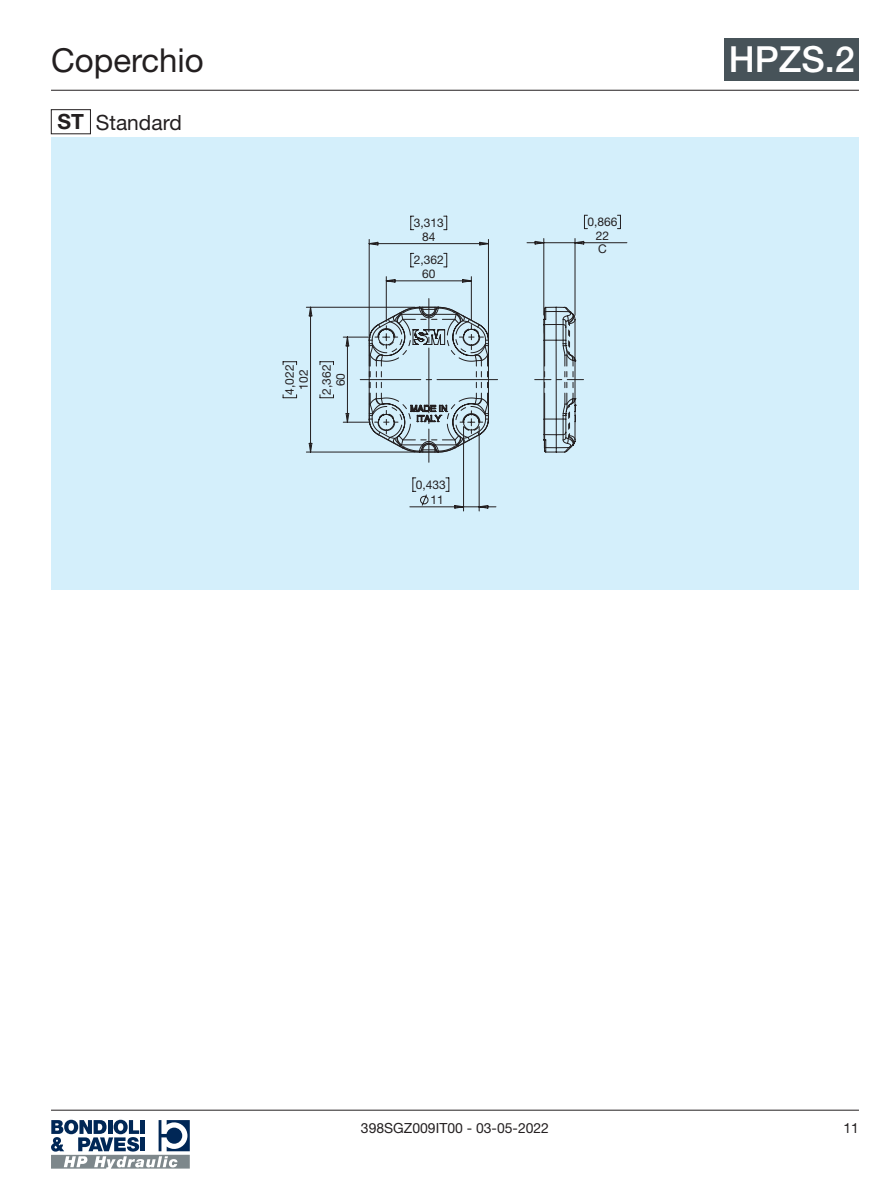
<style>
.page{position:relative;width:893px;height:1191px;background:#fff}
.page>*{position:absolute;margin:0;border:0;box-sizing:border-box;transform-origin:0 0}
.t1{font:500 36px "Helvetica Neue LT Std";color:#fff}
.t2{font:33px "Helvetica Neue LT Std";color:#231f20}
.t3{font:21px "Helvetica Neue LT Std";color:#231f20}
.t4{font:13.95px "Helvetica Neue LT Std";color:#231f20}
.t5{font:12px/14px "Helvetica Neue LT Std";color:#231f20;text-align:center}
.s1{font-weight:700}
</style>
<div class="page">
<hr style="left:51px;top:90px;width:808px;height:1px;background:#231f20">
<hr style="left:51px;top:1109px;width:808px;height:1px;background:#231f20">
<svg style="left:51px;top:1119px;width:139px;height:49px"></svg>
<div style="left:724px;top:38px;width:135px;height:43px;background:#475359"></div>
<div style="left:51px;top:109px;width:40px;height:25px;border:1px solid #231f20"></div>
<div style="left:51px;top:137px;width:808px;height:452px;background:#d4effb"></div>
<svg style="left:283px;top:216px;width:215px;height:295px"></svg>
<svg style="left:527px;top:215px;width:100px;height:238px"></svg>
<h2 class="t2" style="left:51px;top:41px;width:154px">Coperchio</h2>
<h1 class="t1" style="left:729px;top:38px;width:128px">HPZS.2</h1>
<h3 class="t3" style="left:58px;top:110px;width:126px"><span class="s1">ST</span> Standard</h3>
<p class="t5" style="left:283px;top:394px;width:31px;rotate:-90deg">4,022<br>102</p>
<p class="t5" style="left:319px;top:394px;width:31px;rotate:-90deg">2,362<br>60</p>
<p class="t5" style="left:414px;top:215px;width:31px">3,313<br>84</p>
<p class="t5" style="left:414px;top:253px;width:31px">2,362<br>60</p>
<p class="t5" style="left:416px;top:476px;width:31px;line-height:15.5px;text-align:right">0,433<br>11</p>
<p class="t5" style="left:588px;top:215px;width:32px">0,866<br>22<br>C</p>
<p class="t4" style="left:361px;top:1119px;width:190px">398SGZ009IT00 - 03-05-2022</p>
<p class="t4" style="left:843px;top:1119px;width:17px">11</p>
</div>
